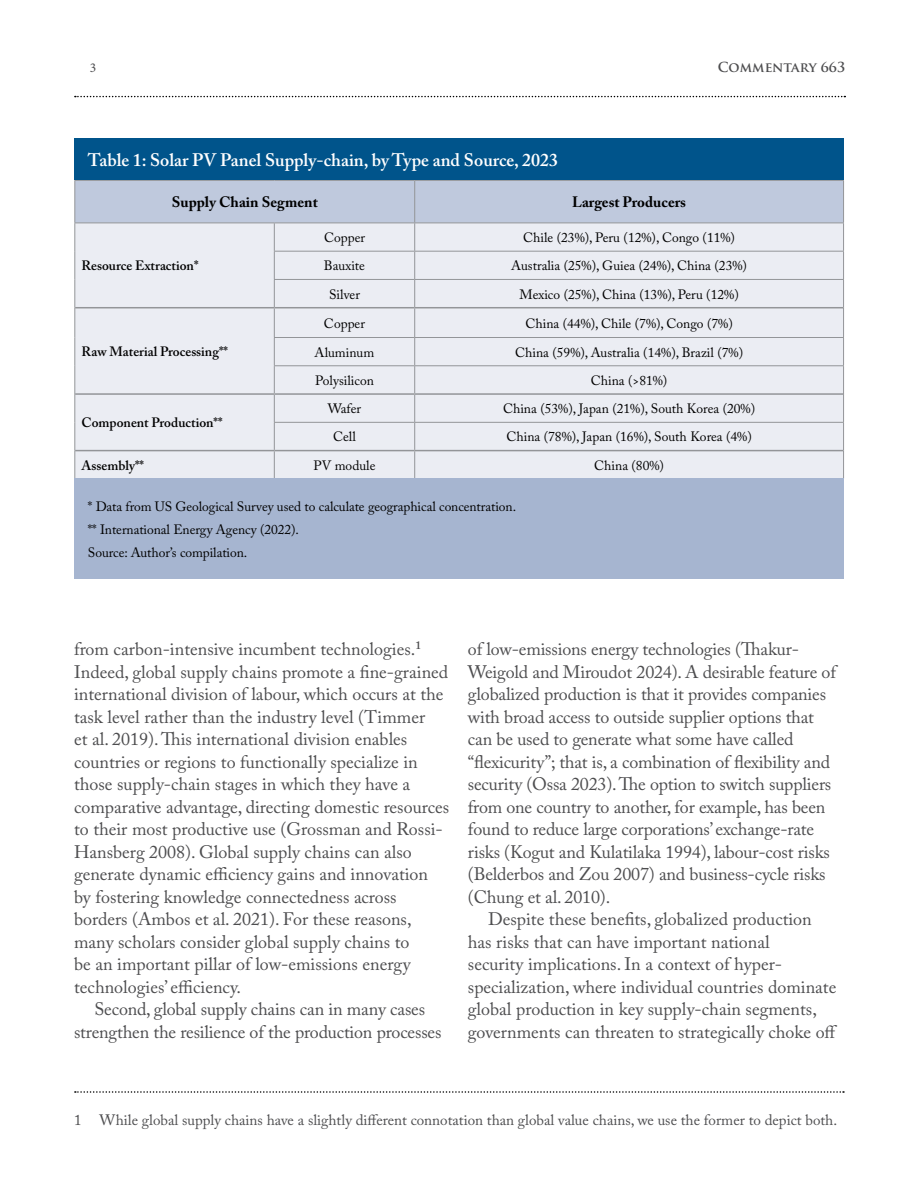
<style>
.page{position:relative;width:918px;height:1188px;background:#fff}
.page>*{position:absolute;margin:0;border:0;box-sizing:border-box;transform-origin:0 0}
.t1{font:18px/22.5px "Adobe Caslon Pro";color:#4d4d4f}
.t2{font:600 18px "Adobe Caslon Pro";color:#fff}
.t3{font:15px "Adobe Caslon Pro";color:#4d4d4f}
.t4{font:700 15px "Adobe Caslon Pro";color:#000}
.t5{font:13.5px/23.2px "Adobe Caslon Pro";color:#000}
.t6{font:600 13.5px "Adobe Caslon Pro";color:#000}
.t7{font:700 13.5px "Trajan Pro";color:#4d4d4f}
.t8{font:13.5px "Minion Pro";color:#4d4d4f}
</style>
<div class="page">
<svg style="left:75px;top:96px;width:770px;height:1px"></svg>
<svg style="left:75px;top:1091px;width:769px;height:2px"></svg>
<svg style="left:74px;top:180px;width:770px;height:299px;background:#e2e5ed"></svg>
<hr style="left:75px;top:307px;width:199px;height:1px;background:#939598">
<hr style="left:274px;top:307px;width:141px;height:1px;background:#939598">
<hr style="left:415px;top:307px;width:428px;height:1px;background:#939598">
<hr style="left:75px;top:393px;width:199px;height:2px;background:#939598">
<hr style="left:274px;top:393px;width:141px;height:2px;background:#939598">
<hr style="left:415px;top:393px;width:428px;height:2px;background:#939598">
<hr style="left:75px;top:450px;width:199px;height:1px;background:#939598">
<hr style="left:274px;top:450px;width:141px;height:1px;background:#939598">
<hr style="left:415px;top:450px;width:428px;height:1px;background:#939598">
<div style="left:74px;top:138px;width:770px;height:42px;background:#00548b"></div>
<div style="left:74px;top:479px;width:770px;height:100px;background:#a6b5d0"></div>
<p class="t8" style="left:90px;top:59px;width:8px">3</p>
<p class="t7" style="left:718px;top:59px;width:129px">COMMENTARY 663</p>
<p class="t2" style="left:88px;top:149px;width:472px">Table 1: Solar PV Panel Supply-chain, by Type and Source, 2023</p>
<p class="t4" style="left:172px;top:193px;width:148px">Supply Chain Segment</p>
<p class="t4" style="left:572px;top:193px;width:115px">Largest Producers</p>
<p class="t6" style="left:82px;top:258px;width:118px">Resource Extraction*</p>
<p class="t6" style="left:82px;top:343px;width:148px">Raw Material Processing**</p>
<p class="t6" style="left:82px;top:415px;width:142px">Component Production**</p>
<p class="t5" style="left:324px;top:226px;width:43px">Copper</p>
<p class="t5" style="left:523px;top:226px;width:213px">Chile (23%), Peru (12%), Congo (11%)</p>
<p class="t5" style="left:324px;top:254px;width:43px">Bauxite</p>
<p class="t5" style="left:511px;top:254px;width:237px">Australia (25%), Guiea (24%), China (23%)</p>
<p class="t5" style="left:329px;top:282px;width:32px">Silver</p>
<p class="t5" style="left:519px;top:282px;width:221px">Mexico (25%), China (13%), Peru (12%)</p>
<p class="t5" style="left:324px;top:311px;width:43px">Copper</p>
<p class="t5" style="left:525px;top:311px;width:209px">China (44%), Chile (7%), Congo (7%)</p>
<p class="t5" style="left:315px;top:340px;width:61px">Aluminum</p>
<p class="t5" style="left:515px;top:340px;width:230px">China (59%), Australia (14%), Brazil (7%)</p>
<p class="t5" style="left:315px;top:369px;width:60px">Polysilicon</p>
<p class="t5" style="left:591px;top:369px;width:78px">China (&gt;81%)</p>
<p class="t5" style="left:328px;top:397px;width:35px">Wafer</p>
<p class="t5" style="left:503px;top:397px;width:254px">China (53%), Japan (21%), South Korea (20%)</p>
<p class="t5" style="left:333px;top:425px;width:24px">Cell</p>
<p class="t5" style="left:506px;top:425px;width:247px">China (78%), Japan (16%), South Korea (4%)</p>
<p class="t6" style="left:82px;top:457px;width:64px">Assembly**</p>
<p class="t5" style="left:314px;top:453px;width:63px">PV module</p>
<p class="t5" style="left:594px;top:453px;width:71px">China (80%)</p>
<p class="t5" style="left:88px;top:494px;width:430px">* Data from US Geological Survey used to calculate geographical concentration. ** International Energy Agency (2022).<br>Source: Author’s compilation.</p>
<p class="t1" style="left:74px;top:638px;width:377px">from carbon-intensive incumbent technologies.<sup>1<br></sup>Indeed, global supply chains promote a fine-grained international division of labour, which occurs at the task level rather than the industry level (Timmer<br>et al. 2019). This international division enables countries or regions to functionally specialize in those supply-chain stages in which they have a comparative advantage, directing domestic resources to their most productive use (Grossman and Rossi-Hansberg 2008). Global supply chains can also generate dynamic efficiency gains and innovation by fostering knowledge connectedness across borders (Ambos et al. 2021). For these reasons, many scholars consider global supply chains to<br>be an important pillar of low-emissions energy technologies’ efficiency.</p>
<p class="t1" style="left:74px;top:998px;width:369px;text-align:center">Second, global supply chains can in many cases strengthen the resilience of the production processes</p>
<p class="t1" style="left:468px;top:638px;width:370px">of low-emissions energy technologies (Thakur-Weigold and Miroudot 2024). A desirable feature of globalized production is that it provides companies with broad access to outside supplier options that can be used to generate what some have called “flexicurity”; that is, a combination of flexibility and security (Ossa 2023). The option to switch suppliers from one country to another, for example, has been found to reduce large corporations’ exchange-rate risks (Kogut and Kulatilaka 1994), labour-cost risks (Belderbos and Zou 2007) and business-cycle risks (Chung et al. 2010).</p>
<p class="t1" style="left:468px;top:908px;width:371px;text-indent:20px">Despite these benefits, globalized production has risks that can have important national<br>security implications. In a context of hyper&shy;specialization, where individual countries dominate global production in key supply-chain segments, governments can threaten to strategically choke off</p>
<p class="t3" style="left:74px;top:1111px;width:765px">1 While global supply chains have a slightly different connotation than global value chains, we use the former to depict both.</p>
</div>
